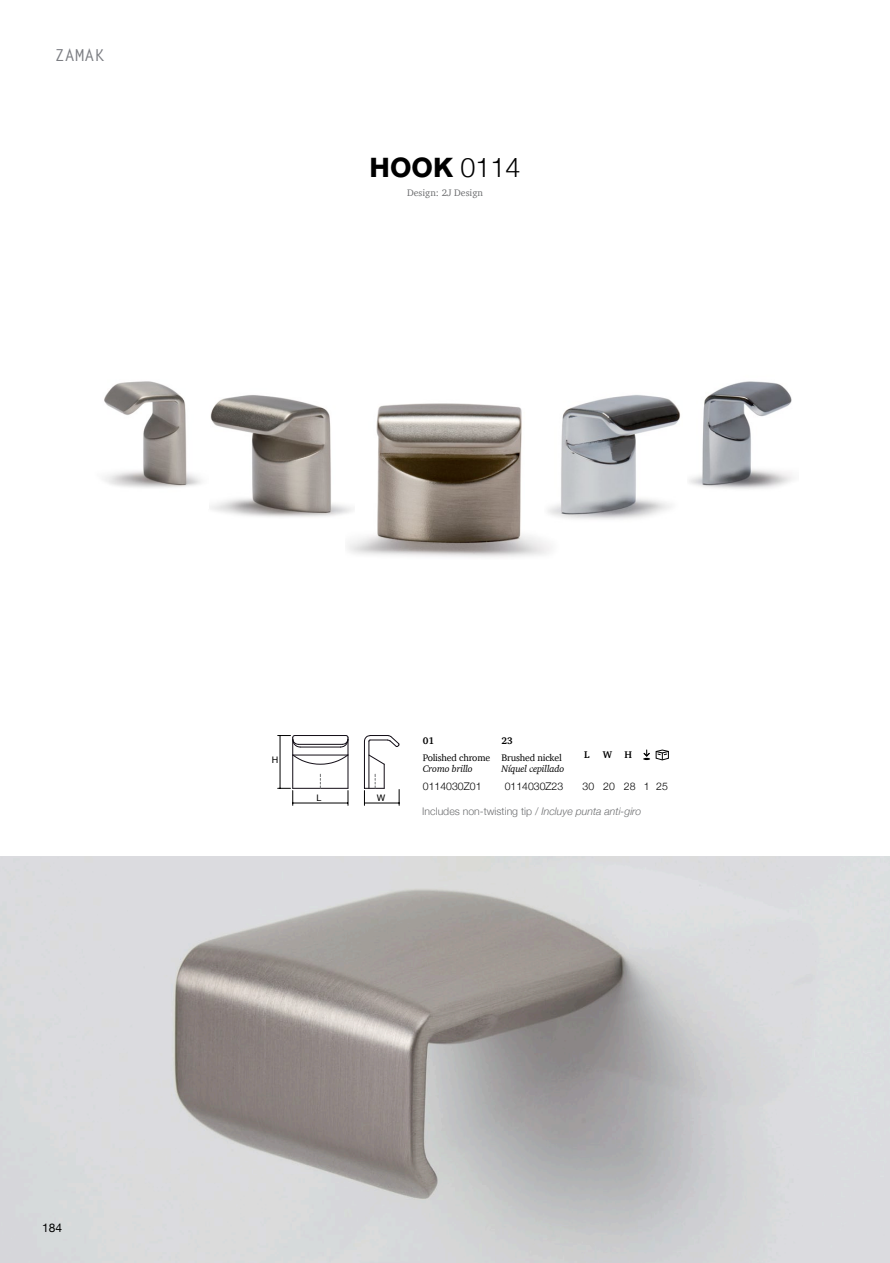
<style>
.page{position:relative;width:890px;height:1263px;background:#fff}
.page>*{position:absolute;margin:0;border:0;box-sizing:border-box;transform-origin:0 0}
.t1{font:900 27px "Akzidenz Grotesk";color:#000}
.t2{font:700 16.5px "Letter Gothic Std";color:#7b7d82}
.t3{font:12px "Helvetica Neue";color:#000}
.t4{font:300 10.5px "Helvetica Neue";color:#6d6e70}
.t5{font:300 10.5px "Helvetica Neue";color:#000}
.t6{font:700 9.9px "Charter";color:#000}
.t7{font:9.75px "Charter";letter-spacing:-.02em;color:#000}
.t8{font:italic 9.75px "Charter";letter-spacing:-.02em;color:#000}
.t9{font:9.75px "Charter";color:#6d6e70}
.t10{font:700 9.75px "Charter";color:#000}
.t11{font:9px "Helvetica";color:#000}
.s1{font-family:"Helvetica Neue";font-weight:300}
.s2{font-style:italic}
</style>
<div class="page">
<img style="left:0;top:856px;width:890px;height:407px">
<img style="left:347px;top:403px;width:204px;height:154px">
<img style="left:210px;top:395px;width:144px;height:129px">
<img style="left:545px;top:395px;width:135px;height:135px">
<img style="left:689px;top:381px;width:104px;height:108px">
<img style="left:104px;top:381px;width:97px;height:107px">
<hr style="left:293px;top:788px;width:55px;height:1px;background:#110c15">
<svg style="left:293px;top:754px;width:55px;height:11px"></svg>
<hr style="left:348px;top:740px;width:1px;height:48px;background:#110c15">
<hr style="left:292px;top:740px;width:1px;height:48px;background:#110c15">
<svg style="left:320px;top:774px;width:1px;height:14px"></svg>
<svg style="left:348px;top:790px;width:1px;height:15px"></svg>
<hr style="left:293px;top:803px;width:55px;height:1px;background:#000">
<svg style="left:278px;top:735px;width:71px;height:13px"></svg>
<svg style="left:278px;top:788px;width:15px;height:17px"></svg>
<hr style="left:280px;top:736px;width:1px;height:52px;background:#000">
<svg style="left:364px;top:735px;width:36px;height:70px"></svg>
<hr style="left:365px;top:803px;width:34px;height:1px;background:#000">
<svg style="left:643px;top:749px;width:26px;height:12px"></svg>
<h2 class="t2" style="left:55px;top:45px;width:51px">ZAMAK</h2>
<h1 class="t1" style="left:370px;top:151px;width:153px">HOOK <span class="s1">0114</span></h1>
<p class="t9" style="left:407px;top:186px;width:77px">Design: 2J Design</p>
<p class="t3" style="left:42px;top:1220px;width:22px">184</p>
<p class="t11" style="left:272px;top:756px;width:8px">H</p>
<p class="t11" style="left:317px;top:794px;width:7px">L</p>
<p class="t11" style="left:377px;top:794px;width:10px">W</p>
<p class="t10" style="left:423px;top:734px;width:13px">01</p>
<p class="t10" style="left:502px;top:734px;width:13px">23</p>
<p class="t7" style="left:423px;top:752px;width:69px">Polished chrome</p>
<p class="t6" style="left:584px;top:748px;width:7px">L</p>
<p class="t6" style="left:603px;top:748px;width:31px">W H</p>
<p class="t8" style="left:423px;top:762px;width:51px">Cromo brillo</p>
<p class="t7" style="left:502px;top:752px;width:62px">Brushed nickel</p>
<p class="t8" style="left:502px;top:762px;width:64px">Níquel cepillado</p>
<p class="t5" style="left:423px;top:780px;width:60px">0114030Z01</p>
<p class="t5" style="left:505px;top:780px;width:60px">0114030Z23</p>
<p class="t5" style="left:583px;top:780px;width:87px">30 20 28 1 25</p>
<p class="t4" style="left:422px;top:805px;width:220px">Includes non-twisting tip / <span class="s2">Incluye punta anti-giro</span></p>
</div>
